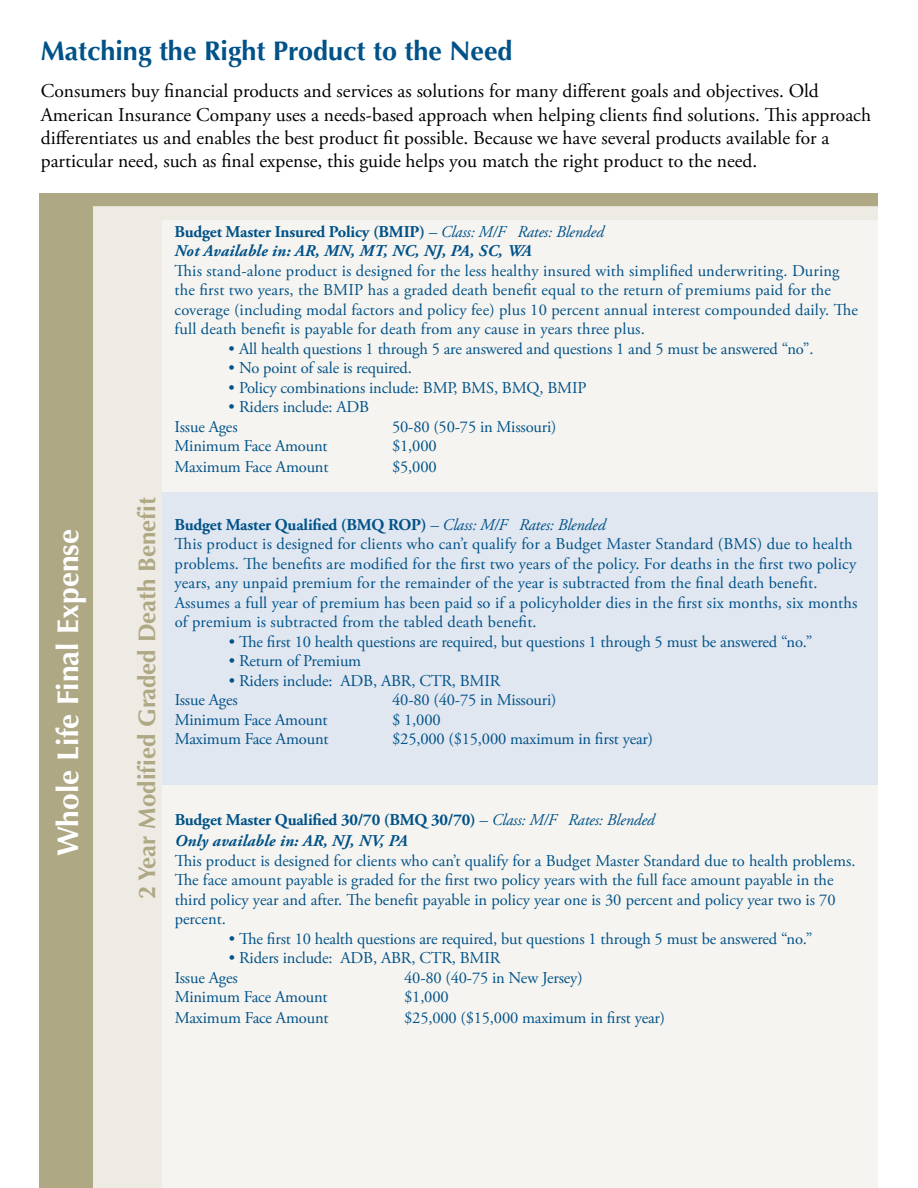
<style>
.page{position:relative;width:918px;height:1188px;background:#fff}
.page>*{position:absolute;margin:0;border:0;box-sizing:border-box;transform-origin:0 0}
.t1{font:700 30px "Optima LT Std";color:#fff}
.t2{font:700 27px "Optima LT Std";color:#005288}
.t3{font:700 24px "Optima LT Std";color:#afa885}
.t4{font:19.5px/23.4px "Adobe Garamond Pro";color:#000}
.t5{font:16.5px/19.5px "Adobe Garamond Pro";color:#005288}
.t6{font:italic 700 16.5px/19.5px "Adobe Garamond Pro";letter-spacing:.01em;color:#005288}
.t7{font:700 16.5px/21px "Adobe Garamond Pro";letter-spacing:-.01em;color:#005288}
.s1{font-style:normal}
.s2{font-weight:400}
.s3{font-weight:700}
.s4{font-style:italic}
.s5{font-weight:400;font-style:italic}
</style>
<div class="page">
<div style="left:39px;top:194px;width:839px;height:994px;background:#afa885"></div>
<div style="left:93px;top:207px;width:785px;height:981px;background:#edebe3"></div>
<div style="left:162px;top:220px;width:716px;height:968px;background:#f6f4f0"></div>
<div style="left:162px;top:492px;width:716px;height:292px;background:#e1e7f1"></div>
<h2 class="t2" style="left:41px;top:35px;width:473px">Matching the Right Product to the Need</h2>
<p class="t4" style="left:41px;top:80px;width:832px">Consumers buy financial products and services as solutions for many different goals and objectives. Old American Insurance Company uses a needs-based approach when helping clients find solutions. This approach differentiates us and enables the best product fit possible. Because we have several products available for a particular need, such as final expense, this guide helps you match the right product to the need.</p>
<p class="t6" style="left:175px;top:222px;width:431px"><span class="s1">Budget Master Insured Policy (BMIP)</span> <span class="s2">– Class: M/F Rates: Blended<br></span>Not Available in: AR, MN, MT, NC, NJ, PA, SC, WA</p>
<p class="t5" style="left:175px;top:262px;width:685px">This stand-alone product is designed for the less healthy insured with simplified underwriting. During the first two years, the BMIP has a graded death benefit equal to the return of premiums paid for the coverage (including modal factors and policy fee) plus 10 percent annual interest compounded daily. The full death benefit is payable for death from any cause in years three plus.</p>
<p class="t5" style="left:229px;top:340px;width:586px">• All health questions 1 through 5 are answered and questions 1 and 5 must be answered “no”.</p>
<p class="t5" style="left:229px;top:359px;width:185px">• No point of sale is required.</p>
<p class="t5" style="left:229px;top:379px;width:360px">• Policy combinations include: BMP, BMS, BMQ, BMIP</p>
<p class="t5" style="left:175px;top:398px;width:196px;text-indent:54px">• Riders include: ADB<br>Issue Ages</p>
<p class="t5" style="left:392px;top:418px;width:166px">50-80 (50-75 in Missouri)</p>
<h1 class="t1" style="left:50px;top:856px;width:328px;rotate:-90deg">Whole Life Final Expense</h1>
<h3 class="t3" style="left:133px;top:899px;width:403px;rotate:-90deg">2 Year Modified Graded Death Benefit</h3>
<p class="t5" style="left:175px;top:437px;width:155px">Minimum Face Amount</p>
<p class="t5" style="left:392px;top:437px;width:46px">$1,000</p>
<p class="t5" style="left:175px;top:458px;width:155px">Maximum Face Amount</p>
<p class="t5" style="left:392px;top:458px;width:46px">$5,000</p>
<p class="t5" style="left:175px;top:515px;width:684px"><span class="s3">Budget Master Qualified (BMQ ROP)</span> <span class="s4">– Class: M/F Rates: Blended<br></span>This product is designed for clients who can’t qualify for a Budget Master Standard (BMS) due to health problems. The benefits are modified for the first two years of the policy. For deaths in the first two policy years, any unpaid premium for the remainder of the year is subtracted from the final death benefit.<br>Assumes a full year of premium has been paid so if a policyholder dies in the first six months, six months of premium is subtracted from the tabled death benefit.</p>
<p class="t5" style="left:229px;top:632px;width:585px">• The first 10 health questions are required, but questions 1 through 5 must be answered “no.”</p>
<p class="t5" style="left:229px;top:652px;width:134px">• Return of Premium</p>
<p class="t5" style="left:175px;top:671px;width:327px;text-indent:54px">• Riders include: ADB, ABR, CTR, BMIR<br>Issue Ages</p>
<p class="t5" style="left:392px;top:691px;width:166px">40-80 (40-75 in Missouri)</p>
<p class="t5" style="left:175px;top:710px;width:155px">Minimum Face Amount</p>
<p class="t5" style="left:392px;top:710px;width:50px">$ 1,000</p>
<p class="t5" style="left:175px;top:730px;width:155px">Maximum Face Amount</p>
<p class="t5" style="left:392px;top:730px;width:262px">$25,000 ($15,000 maximum in first year)</p>
<p class="t7" style="left:175px;top:810px;width:482px">Budget Master Qualified 30/70 (BMQ 30/70) <span class="s5">– Class: M/F Rates: Blended<br></span><span class="s4">Only available in: AR, NJ, NV, PA</span></p>
<p class="t5" style="left:175px;top:851px;width:682px">This product is designed for clients who can’t qualify for a Budget Master Standard due to health problems.<br>The face amount payable is graded for the first two policy years with the full face amount payable in the third policy year and after. The benefit payable in policy year one is 30 percent and policy year two is 70 percent.</p>
<p class="t5" style="left:229px;top:929px;width:585px">• The first 10 health questions are required, but questions 1 through 5 must be answered “no.”</p>
<p class="t5" style="left:175px;top:949px;width:327px;text-indent:54px">• Riders include: ADB, ABR, CTR, BMIR<br>Issue Ages</p>
<p class="t5" style="left:404px;top:968px;width:180px">40-80 (40-75 in New Jersey)</p>
<p class="t5" style="left:175px;top:988px;width:155px">Minimum Face Amount</p>
<p class="t5" style="left:404px;top:988px;width:46px">$1,000</p>
<p class="t5" style="left:175px;top:1009px;width:155px">Maximum Face Amount</p>
<p class="t5" style="left:404px;top:1009px;width:262px">$25,000 ($15,000 maximum in first year)</p>
</div>
